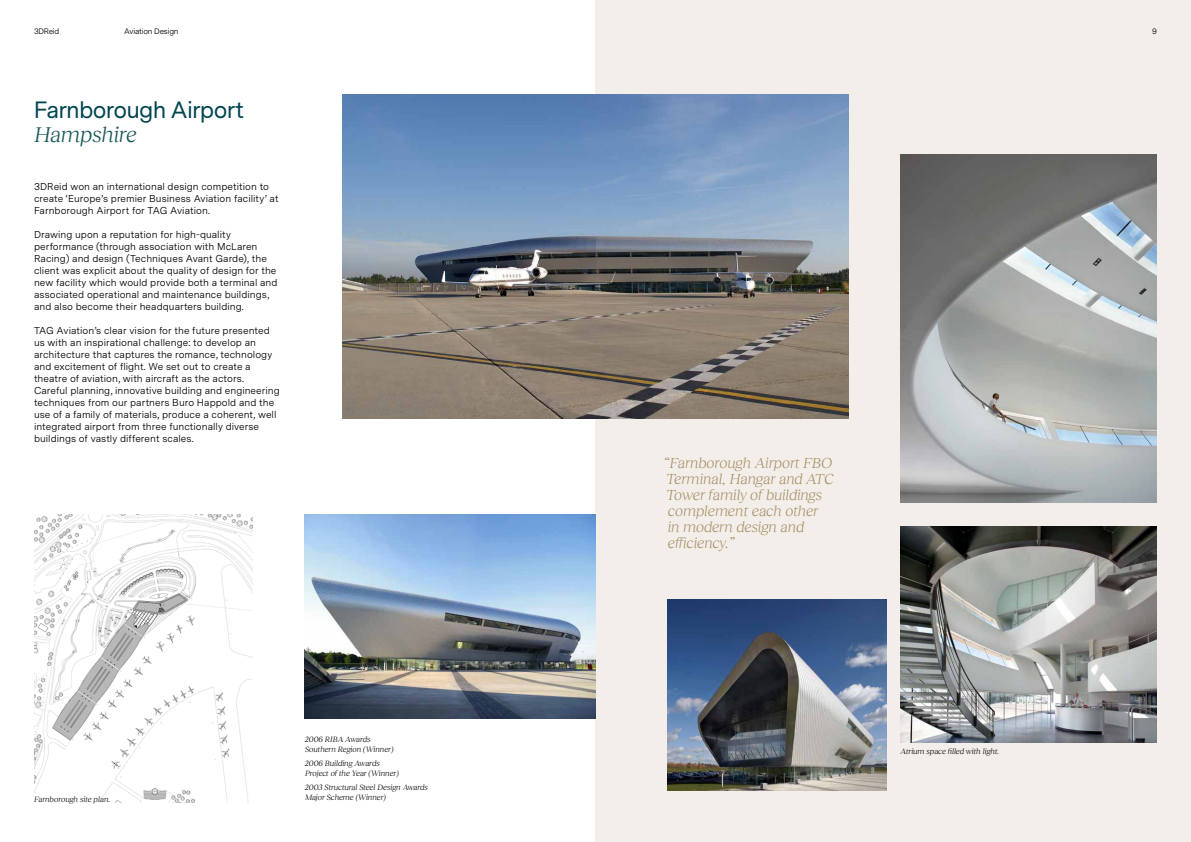
<style>
.page{position:relative;width:1191px;height:842px;background:#fff}
.page>*{position:absolute;margin:0;border:0;box-sizing:border-box;transform-origin:0 0}
.t1{font:22px "Messina Sans";letter-spacing:-.01em;color:#004550}
.t2{font:italic 22px "Reckless Neue";letter-spacing:-.015em;color:#165755}
.t3{font:italic 300 15px/16px "Reckless Neue";color:#a28b5e}
.t4{font:10px/12px "Messina Sans";letter-spacing:.005em;color:#000}
.t5{font:italic 8px/9.6px "Reckless Neue";color:#000}
.t6{font:8px "Messina Sans";letter-spacing:-.03em;color:#000}
</style>
<div class="page">
<div style="left:595px;top:0;width:596px;height:842px;background:#f4eeea"></div>
<img style="left:343px;top:94px;width:505px;height:324px">
<img style="left:305px;top:514px;width:290px;height:204px">
<img style="left:900px;top:154px;width:257px;height:348px">
<img style="left:900px;top:526px;width:257px;height:216px">
<img style="left:667px;top:599px;width:219px;height:191px">
<img style="left:34px;top:514px;width:219px;height:288px">
<p class="t6" style="left:34px;top:25px;width:27px">3DReid</p>
<p class="t6" style="left:124px;top:25px;width:56px">Aviation Design</p>
<p class="t6" style="left:1152px;top:25px;width:6px">9</p>
<h1 class="t1" style="left:34px;top:95px;width:211px">Farnborough Airport</h1>
<h1 class="t2" style="left:34px;top:119px;width:104px">Hampshire</h1>
<p class="t4" style="left:34px;top:180px;width:246px">3DReid won an international design competition to create ‘Europe’s premier Business Aviation facility’ at<br>Farnborough Airport for TAG Aviation.</p>
<p class="t4" style="left:34px;top:228px;width:245px">Drawing upon a reputation for high-quality performance (through association with McLaren Racing) and design (Techniques Avant Garde), the client was explicit about the quality of design for the new facility which would provide both a terminal and associated operational and maintenance buildings, and also become their headquarters building.</p>
<p class="t4" style="left:34px;top:324px;width:247px">TAG Aviation’s clear vision for the future presented us with an inspirational challenge: to develop an architecture that captures the romance, technology and excitement of flight. We set out to create a theatre of aviation, with aircraft as the actors.<br>Careful planning, innovative building and engineering techniques from our partners Buro Happold and the use of a family of materials, produce a coherent, well integrated airport from three functionally diverse buildings of vastly different scales.</p>
<p class="t5" style="left:34px;top:794px;width:78px">Farnborough site plan.</p>
<p class="t5" style="left:305px;top:734px;width:90px">2006 RIBA Awards<br>Southern Region (Winner)</p>
<p class="t5" style="left:305px;top:758px;width:95px">2006 Building Awards<br>Project of the Year (Winner)</p>
<p class="t5" style="left:305px;top:782px;width:125px">2003 Structural Steel Design Awards<br>Major Scheme (Winner)</p>
<h2 class="t3" style="left:663px;top:454px;width:172px">“Farnborough Airport FBO<br>Terminal, Hangar and ATC<br>Tower family of buildings complement each other<br>in modern design and efficiency.”</h2>
<p class="t5" style="left:900px;top:746px;width:101px">Atrium space filled with light.</p>
</div>
